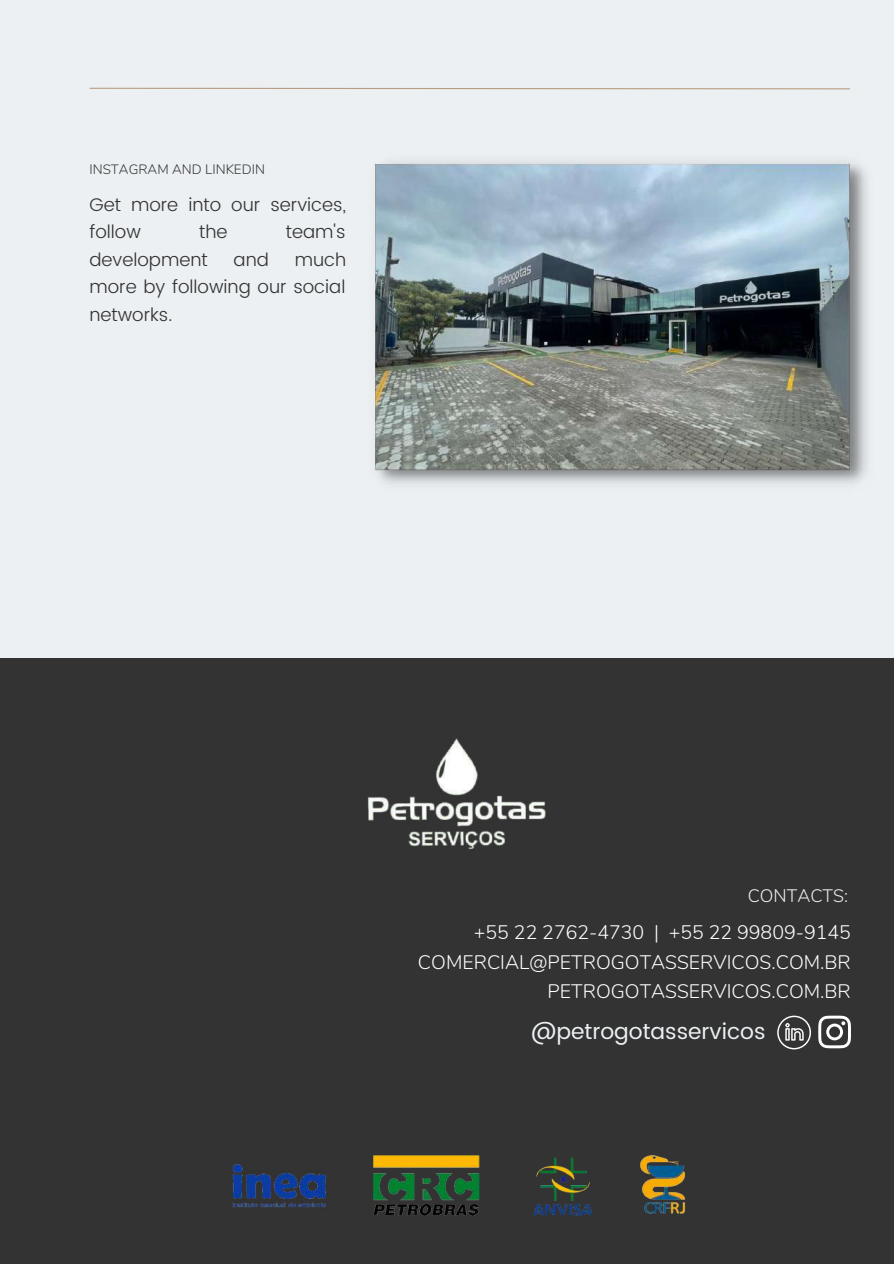
<style>
.page{position:relative;width:894px;height:1264px;background:#fff}
.page>*{position:absolute;margin:0;border:0;box-sizing:border-box;transform-origin:0 0}
.t1{font:21.9px "Poppins";color:#ecf0f3}
.t2{font:300 19.5px/29.2px "Nunito";color:#fff;text-align:right}
.t3{font:300 18.3px/27.5px "Poppins";color:#333}
.t4{font:300 18px "Nunito";color:#f1f1ee}
.t5{font:300 13.5px "Nunito";color:#333}
</style>
<div class="page">
<div style="left:0;top:0;width:893px;height:1263px;background:#ecf0f3"></div>
<img style="left:374px;top:162px;width:494px;height:322px">
<div style="left:0;top:658px;width:893px;height:605px;background:#333"></div>
<svg style="left:818px;top:1015px;width:32px;height:33px"></svg>
<svg style="left:777px;top:1015px;width:33px;height:34px"></svg>
<img style="left:367px;top:738px;width:179px;height:112px">
<img style="left:232px;top:1164px;width:95px;height:44px">
<img style="left:373px;top:1155px;width:107px;height:61px">
<img style="left:533px;top:1157px;width:60px;height:59px">
<img style="left:640px;top:1155px;width:46px;height:59px">
<svg style="left:89px;top:87px;width:761px;height:3px"></svg>
<p class="t5" style="left:89px;top:160px;width:177px">INSTAGRAM AND LINKEDIN</p>
<p class="t3" style="left:89px;top:191px;width:258px">Get more into our services, follow</p>
<p class="t3" style="left:199px;top:218px;width:30px">the</p>
<p class="t3" style="left:286px;top:218px;width:61px">team's</p>
<p class="t3" style="left:89px;top:246px;width:120px">development</p>
<p class="t3" style="left:233px;top:246px;width:37px">and</p>
<p class="t3" style="left:89px;top:246px;width:258px;text-align:justify;text-indent:205px">much more by following our social networks.</p>
<p class="t4" style="left:747px;top:883px;width:102px">CONTACTS:</p>
<p class="t2" style="left:418px;top:918px;width:434px">+55 22 2762-4730 | +55 22 99809-9145<br>COMERCIAL@PETROGOTASSERVICOS.COM.BR<br>PETROGOTASSERVICOS.COM.BR</p>
<p class="t1" style="left:531px;top:1018px;width:236px">@petrogotasservicos</p>
</div>
